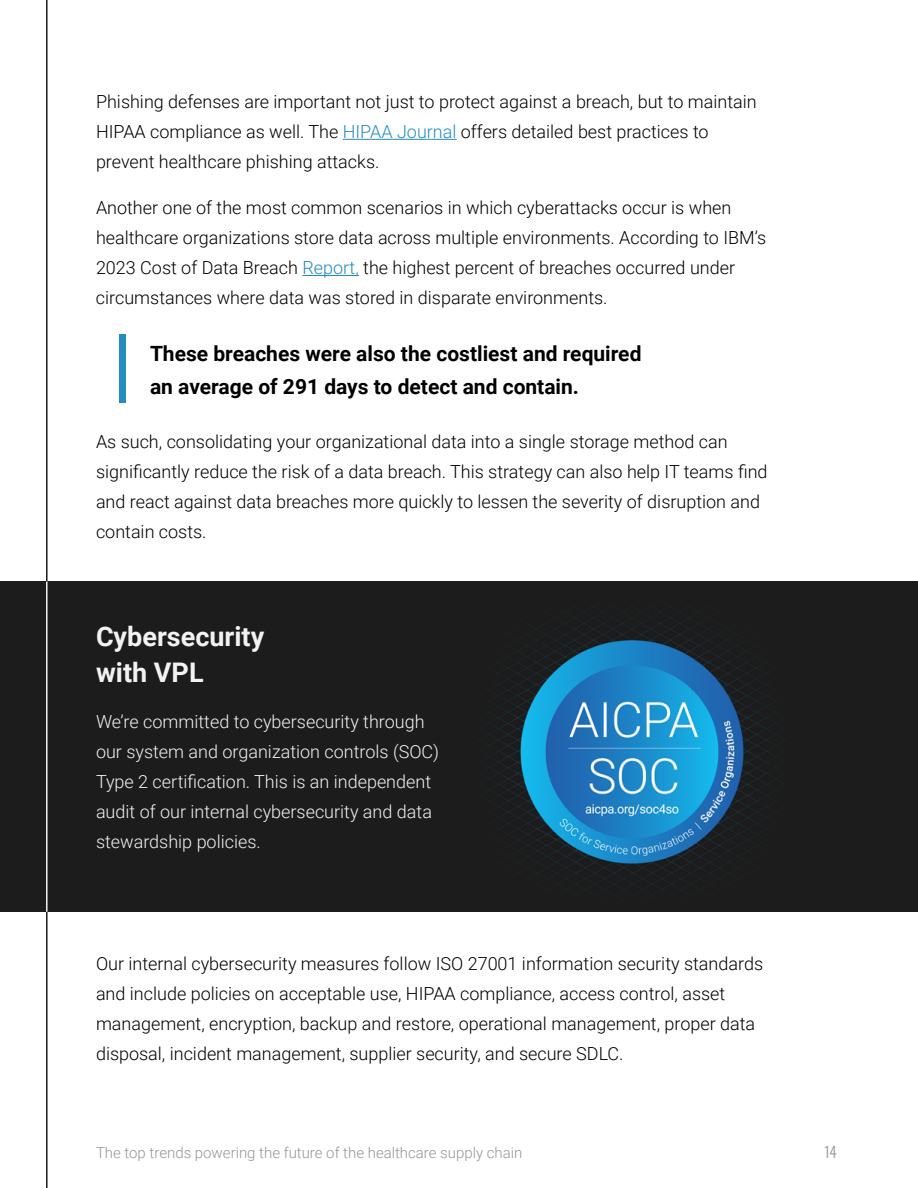
<style>
.page{position:relative;width:918px;height:1188px;background:#fff}
.page>*{position:absolute;margin:0;border:0;box-sizing:border-box;transform-origin:0 0}
.t1{font:700 27px/36px "Roboto";color:#f1f2f2}
.t2{font:700 21px/33px "Roboto";color:#000}
.t3{font:300 18px/30px "Roboto";color:#000}
.t4{font:300 18px/30px "Roboto";color:#f1f2f2}
.t5{font:300 15px "Roboto";color:#939598}
.t6{font:15px "Oswald";color:#939598}
.s1{color:#238dc1}
</style>
<div class="page">
<hr style="left:46px;top:0;width:2px;height:1188px;background:#1c1c1c">
<hr style="left:343px;top:139px;width:114px;height:1px;background:#238dc1">
<hr style="left:302px;top:275px;width:57px;height:1px;background:#238dc1">
<div style="left:119px;top:334px;width:7px;height:69px;background:#238dc1"></div>
<div style="left:0;top:582px;width:918px;height:330px;background:#1c1c1c"></div>
<img style="left:488px;top:612px;width:289px;height:284px">
<hr style="left:46px;top:582px;width:2px;height:330px;background:#f1f2f2">
<p class="t3" style="left:96px;top:86px;width:662px">Phishing defenses are important not just to protect against a breach, but to maintain<br>HIPAA compliance as well. The <span class="s1">HIPAA Journal</span> offers detailed best practices to prevent healthcare phishing attacks.</p>
<p class="t3" style="left:96px;top:192px;width:672px">Another one of the most common scenarios in which cyberattacks occur is when healthcare organizations store data across multiple environments. According to IBM’s 2023 Cost of Data Breach <span class="s1">Report,</span> the highest percent of breaches occurred under circumstances where data was stored in disparate environments.</p>
<p class="t2" style="left:150px;top:336px;width:493px">These breaches were also the costliest and required an average of 291 days to detect and contain.</p>
<p class="t3" style="left:96px;top:426px;width:673px">As such, consolidating your organizational data into a single storage method can significantly reduce the risk of a data breach. This strategy can also help IT teams find and react against data breaches more quickly to lessen the severity of disruption and contain costs.</p>
<h1 class="t1" style="left:96px;top:617px;width:170px">Cybersecurity with VPL</h1>
<p class="t4" style="left:96px;top:706px;width:344px">We’re committed to cybersecurity through our system and organization controls (SOC)<br>Type 2 certification. This is an independent audit of our internal cybersecurity and data stewardship policies.</p>
<p class="t3" style="left:96px;top:948px;width:669px">Our internal cybersecurity measures follow ISO 27001 information security standards and include policies on acceptable use, HIPAA compliance, access control, asset management, encryption, backup and restore, operational management, proper data disposal, incident management, supplier security, and secure SDLC.</p>
<p class="t5" style="left:96px;top:1142px;width:428px">The top trends powering the future of the healthcare supply chain</p>
<p class="t6" style="left:824px;top:1138px;width:14px">14</p>
</div>
